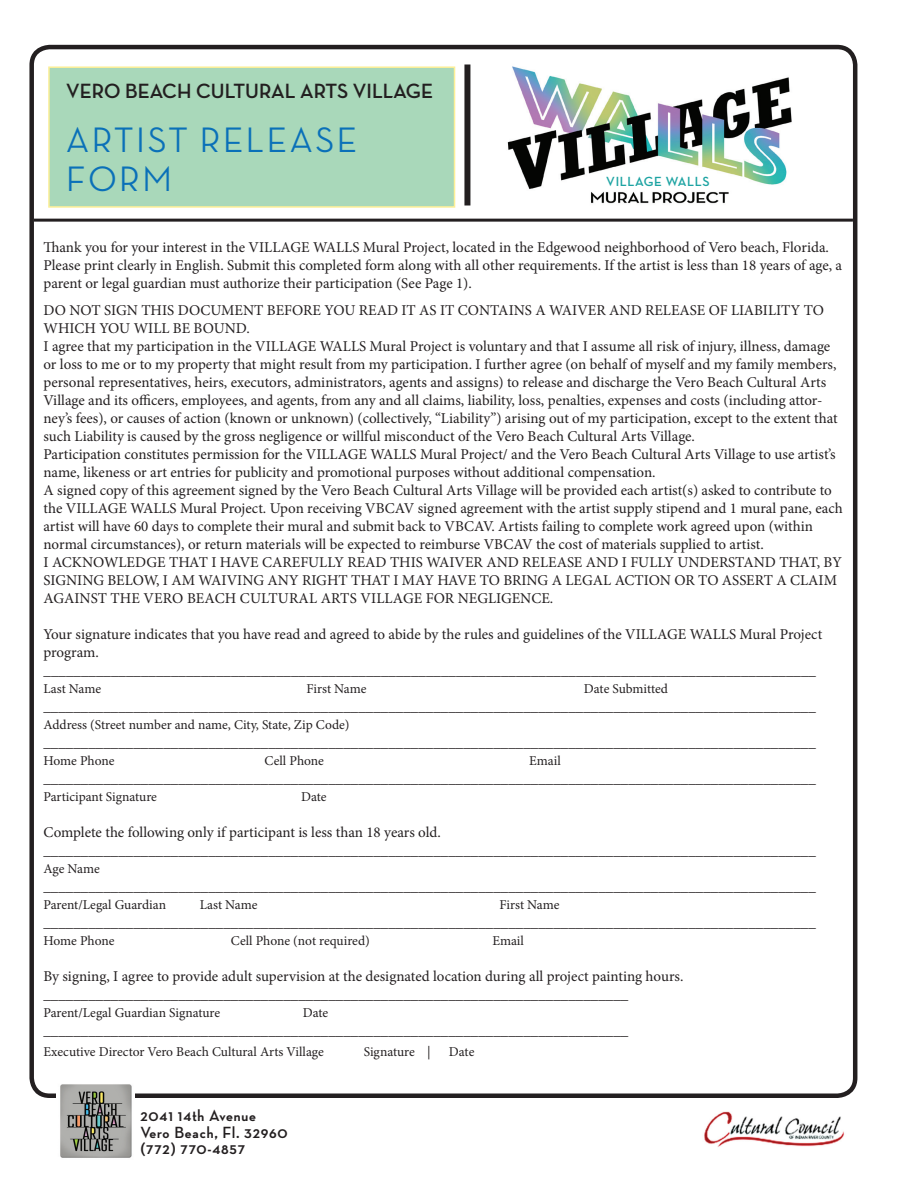
<style>
.page{position:relative;width:918px;height:1188px;background:#fff}
.page>*{position:absolute;margin:0;border:0;box-sizing:border-box;transform-origin:0 0}
.t1{font:500 36px/39px "Neutraface Display";letter-spacing:.075em;color:#0a70b8}
.t2{font:700 21px "Neutraface Display";color:#231f20}
.t3{font:700 16.5px/16.5px "Neutraface Display";letter-spacing:.05em;color:#231f20}
.t4{font:15px/18px "Minion Pro";color:#231f20}
.t5{font:13.5px "Minion Pro";letter-spacing:-.005em;color:#231f20}
.t6{font:700 13.5px "Neutraface Display";letter-spacing:.05em;color:#1ea4a3}
</style>
<div class="page">
<div style="left:48px;top:66px;width:407px;height:142px;background:#a9d8ba;border:2px solid #fcef97"></div>
<div style="left:29px;top:45px;width:828px;height:1053px;border:4px solid #231f20;border-radius:18px"></div>
<img style="left:57px;top:1084px;width:78px;height:74px">
<img style="left:507px;top:66px;width:285px;height:138px">
<hr style="left:34px;top:219px;width:819px;height:3px;background:#231f20">
<img style="left:704px;top:1111px;width:140px;height:36px">
<div style="left:464px;top:64px;width:6px;height:142px;background:#231f20"></div>
<h2 class="t2" style="left:66px;top:80px;width:368px">VERO BEACH CULTURAL ARTS VILLAGE</h2>
<h1 class="t1" style="left:66px;top:121px;width:292px">ARTIST RELEASE<br>FORM</h1>
<p class="t6" style="left:606px;top:174px;width:105px">VILLAGE WALLS</p>
<p class="t4" style="left:43px;top:238px;width:800px">Thank you for your interest in the VILLAGE WALLS Mural Project, located in the Edgewood neighborhood of Vero beach, Florida.<br>Please print clearly in English. Submit this completed form along with all other requirements. If the artist is less than 18 years of age, a parent or legal guardian must authorize their participation (See Page 1).</p>
<p class="t4" style="left:43px;top:301px;width:801px">DO NOT SIGN THIS DOCUMENT BEFORE YOU READ IT AS IT CONTAINS A WAIVER AND RELEASE OF LIABILITY TO WHICH YOU WILL BE BOUND.<br>I agree that my participation in the VILLAGE WALLS Mural Project is voluntary and that I assume all risk of injury, illness, damage or loss to me or to my property that might result from my participation. I further agree (on behalf of myself and my family members, personal representatives, heirs, executors, administrators, agents and assigns) to release and discharge the Vero Beach Cultural Arts Village and its officers, employees, and agents, from any and all claims, liability, loss, penalties, expenses and costs (including attor&shy;ney’s fees), or causes of action (known or unknown) (collectively, “Liability”) arising out of my participation, except to the extent that such Liability is caused by the gross negligence or willful misconduct of the Vero Beach Cultural Arts Village.<br>Participation constitutes permission for the VILLAGE WALLS Mural Project/ and the Vero Beach Cultural Arts Village to use artist’s name, likeness or art entries for publicity and promotional purposes without additional compensation.<br>A signed copy of this agreement signed by the Vero Beach Cultural Arts Village will be provided each artist(s) asked to contribute to the VILLAGE WALLS Mural Project. Upon receiving VBCAV signed agreement with the artist supply stipend and 1 mural pane, each artist will have 60 days to complete their mural and submit back to VBCAV. Artists failing to complete work agreed upon (within normal circumstances), or return materials will be expected to reimburse VBCAV the cost of materials supplied to artist.<br>I ACKNOWLEDGE THAT I HAVE CAREFULLY READ THIS WAIVER AND RELEASE AND I FULLY UNDERSTAND THAT, BY SIGNING BELOW, I AM WAIVING ANY RIGHT THAT I MAY HAVE TO BRING A LEGAL ACTION OR TO ASSERT A CLAIM AGAINST the</p>
<p class="t4" style="left:144px;top:589px;width:19px">Vero</p>
<p class="t4" style="left:187px;top:589px;width:18px">Beach</p>
<p class="t4" style="left:240px;top:589px;width:20px">Cultural</p>
<p class="t4" style="left:321px;top:589px;width:18px">Arts</p>
<p class="t4" style="left:360px;top:589px;width:21px">Village</p>
<p class="t4" style="left:426px;top:589px;width:129px">FOR NEGLIGENCE.</p>
<p class="t4" style="left:44px;top:625px;width:780px">Your signature indicates that you have read and agreed to abide by the rules and guidelines of the VILLAGE WALLS Mural Project program. _______________________________________________________________________________________________________</p>
<p class="t5" style="left:43px;top:679px;width:59px">Last Name</p>
<p class="t5" style="left:306px;top:679px;width:61px">First Name</p>
<p class="t5" style="left:584px;top:679px;width:85px">Date Submitted</p>
<p class="t4" style="left:43px;top:697px;width:774px">_______________________________________________________________________________________________________</p>
<p class="t5" style="left:43px;top:715px;width:308px">Address (Street number and name, City, State, Zip Code)</p>
<p class="t4" style="left:43px;top:733px;width:774px">_______________________________________________________________________________________________________</p>
<p class="t5" style="left:43px;top:751px;width:73px">Home Phone</p>
<p class="t5" style="left:265px;top:751px;width:61px">Cell Phone</p>
<p class="t5" style="left:529px;top:751px;width:33px">Email</p>
<p class="t4" style="left:43px;top:769px;width:774px">_______________________________________________________________________________________________________</p>
<p class="t5" style="left:43px;top:787px;width:115px">Participant Signature</p>
<p class="t5" style="left:301px;top:787px;width:27px">Date</p>
<p class="t4" style="left:43px;top:823px;width:774px">Complete the following only if participant is less than 18 years old. _______________________________________________________________________________________________________</p>
<p class="t5" style="left:43px;top:859px;width:58px">Age Name</p>
<p class="t4" style="left:43px;top:877px;width:774px">_______________________________________________________________________________________________________</p>
<p class="t5" style="left:43px;top:895px;width:124px">Parent/Legal Guardian</p>
<p class="t5" style="left:200px;top:895px;width:59px">Last Name</p>
<p class="t5" style="left:499px;top:895px;width:61px">First Name</p>
<p class="t4" style="left:43px;top:913px;width:774px">_______________________________________________________________________________________________________</p>
<p class="t5" style="left:43px;top:931px;width:73px">Home Phone</p>
<p class="t5" style="left:231px;top:931px;width:140px">Cell Phone (not required)</p>
<p class="t5" style="left:492px;top:931px;width:33px">Email</p>
<p class="t4" style="left:43px;top:967px;width:641px">By signing, I agree to provide adult supervision at the designated location during all project painting hours. ______________________________________________________________________________</p>
<p class="t5" style="left:43px;top:1003px;width:178px">Parent/Legal Guardian Signature</p>
<p class="t5" style="left:303px;top:1003px;width:27px">Date</p>
<p class="t4" style="left:43px;top:1021px;width:586px">______________________________________________________________________________</p>
<p class="t5" style="left:43px;top:1042px;width:282px">Executive Director Vero Beach Cultural Arts Village</p>
<p class="t5" style="left:364px;top:1042px;width:68px">Signature |</p>
<p class="t5" style="left:449px;top:1042px;width:27px">Date</p>
<p class="t3" style="left:140px;top:1108px;width:149px">2041 14th Avenue<br>Vero Beach, Fl. 32960 (772) 770-4857</p>
</div>
